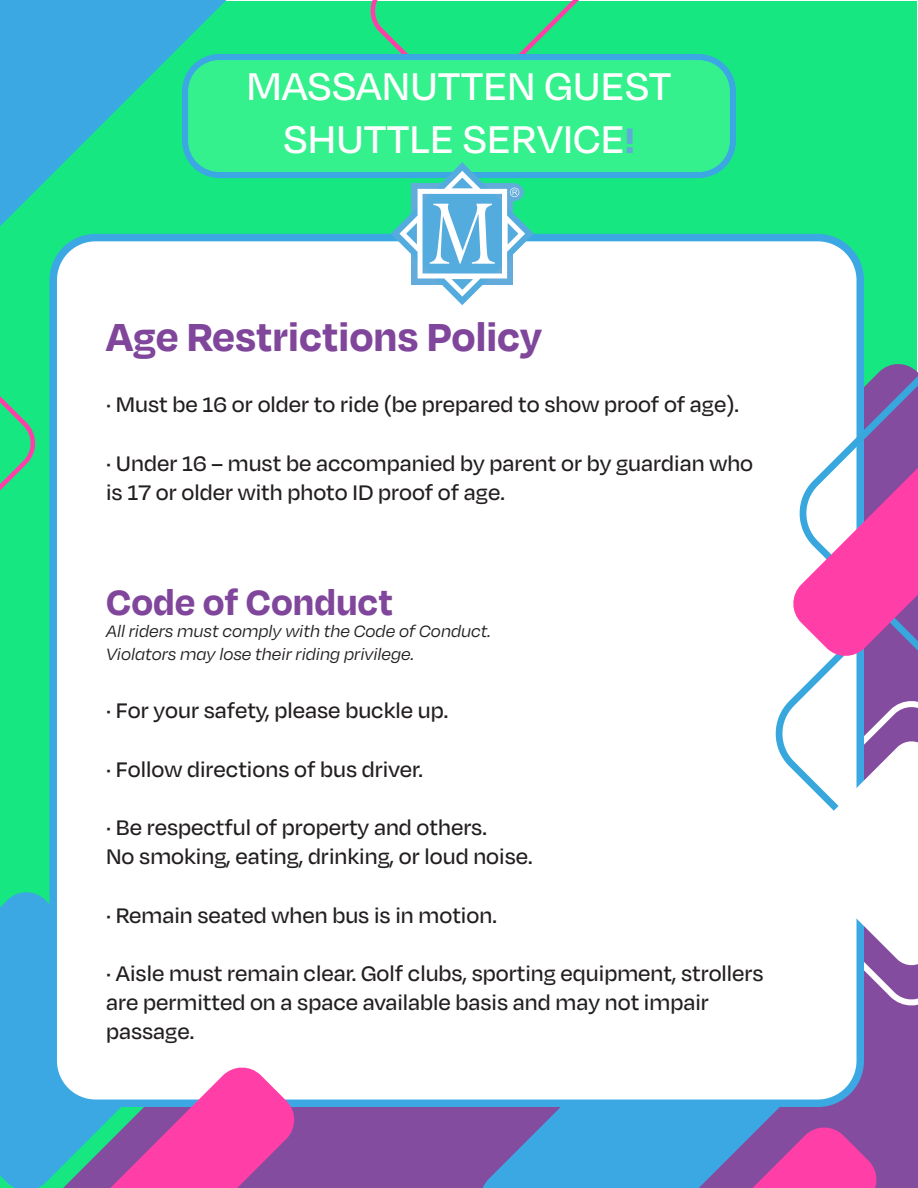
<style>
.page{position:relative;width:918px;height:1188px;background:#fff}
.page>*{position:absolute;margin:0;border:0;box-sizing:border-box;transform-origin:0 0}
.t1{font:700 45px "Degular";color:#80469b}
.t2{font:500 44.55px/53.4px "Degular";color:#fff;text-align:center}
.t3{font:700 40.5px "Degular";color:#80469b}
.t4{font:500 24.3px/29.1px "Degular";color:#231f20}
.t5{font:italic 18.9px "Degular";color:#231f20}
.s1{font-weight:700;font-size:40.8px;color:#62a9d9}
</style>
<div class="page">
<div style="left:0;top:1px;width:916px;height:1187px;background:#17e781"></div>
<svg style="left:0;top:892px;width:918px;height:296px;background:#6375b8"></svg>
<svg style="left:864px;top:982px;width:54px;height:32px;background:#9768ad"></svg>
<svg style="left:478px;top:1079px;width:384px;height:109px;background:#4f8ed0"></svg>
<svg style="left:0;top:0;width:257px;height:234px"></svg>
<div style="left:53px;top:238px;width:807px;height:865px;background:#fff;border-radius:43px"></div>
<div style="left:49px;top:234px;width:815px;height:873px;border:8px solid #3ca8e3;border-radius:43px"></div>
<svg style="left:842px;top:290px;width:76px;height:162px"></svg>
<svg style="left:775px;top:659px;width:143px;height:323px"></svg>
<svg style="left:798px;top:739px;width:120px;height:228px"></svg>
<svg style="left:370px;top:0;width:349px;height:63px"></svg>
<svg style="left:0;top:396px;width:35px;height:95px"></svg>
<svg style="left:793px;top:452px;width:125px;height:207px"></svg>
<svg style="left:90px;top:1067px;width:207px;height:121px"></svg>
<svg style="left:672px;top:1125px;width:207px;height:63px;background:#9c61b5"></svg>
<div style="left:185px;top:57px;width:548px;height:118px;background:#34f18d;border-radius:34px"></div>
<div style="left:182px;top:54px;width:554px;height:124px;border:6px solid #3ca8e3;border-radius:34px"></div>
<svg style="left:391px;top:162px;width:143px;height:143px"></svg>
<p class="t2" style="left:247px;top:57px;width:426px">MASSANUTTEN GUEST<br>SHUTTLE SERVICE<span class="s1">!</span></p>
<p class="t1" style="left:106px;top:308px;width:437px">Age Restrictions Policy</p>
<p class="t4" style="left:106px;top:389px;width:634px">· Must be 16 or older to ride (be prepared to show proof of age).</p>
<p class="t4" style="left:106px;top:448px;width:649px">· Under 16 – must be accompanied by parent or by guardian who is 17 or older with photo ID proof of age.</p>
<p class="t3" style="left:106px;top:576px;width:288px">Code of Conduct</p>
<p class="t5" style="left:106px;top:620px;width:386px">All riders must comply with the Code of Conduct.</p>
<p class="t5" style="left:106px;top:643px;width:310px">Violators may lose their riding privilege.</p>
<p class="t4" style="left:106px;top:695px;width:344px">· For your safety, please buckle up.</p>
<p class="t4" style="left:106px;top:754px;width:318px">· Follow directions of bus driver.</p>
<p class="t4" style="left:106px;top:812px;width:382px">· Be respectful of property and others.</p>
<p class="t4" style="left:106px;top:841px;width:428px">No smoking, eating, drinking, or loud noise.</p>
<p class="t4" style="left:106px;top:899px;width:392px">· Remain seated when bus is in motion.</p>
<p class="t4" style="left:106px;top:958px;width:659px">· Aisle must remain clear. Golf clubs, sporting equipment, strollers are permitted on a space available basis and may not impair passage.</p>
</div>
